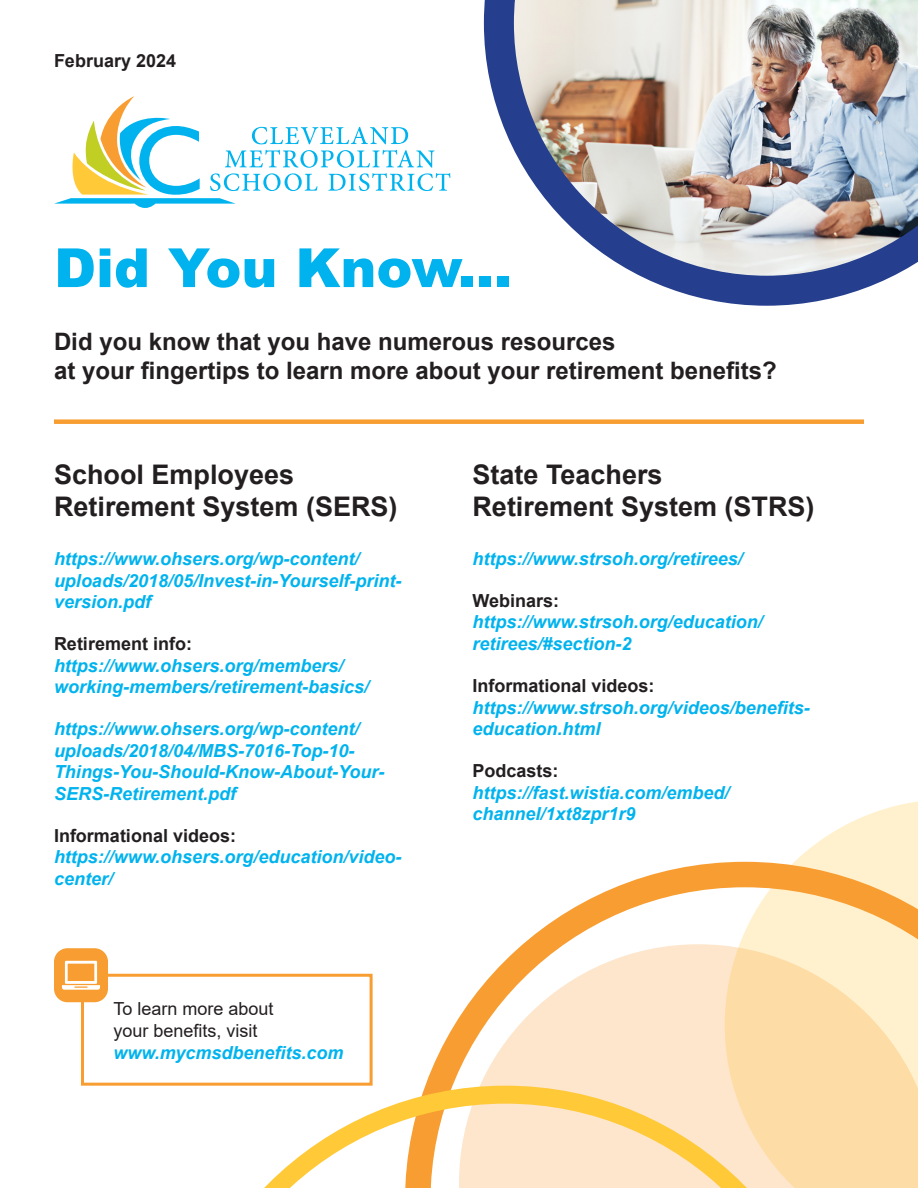
<style>
.page{position:relative;width:918px;height:1188px;background:#fff}
.page>*{position:absolute;margin:0;border:0;box-sizing:border-box;transform-origin:0 0}
.t1{font:900 54px "Arial";color:#00b3ee}
.toc_contents{font:700 27px/32.4px "Arial";color:#231f20}
.toc_contents-2{font:700 24px/28.8px "Arial";color:#231f20}
.t2{font:italic 700 18px/21.6px "Arial";color:#00b3ee}
.toc_contents-3{font:700 18px "Arial";color:#231f20}
.toc_contents-4{font:18px/21.6px "Arial";color:#231f20}
.s1{font-weight:700;font-style:italic;color:#00b3ee}
</style>
<div class="page">
<div style="left:81px;top:974px;width:292px;height:112px;border:3px solid #f89d31"></div>
<div style="left:54px;top:948px;width:54px;height:54px;background:#f89d31;border-radius:14px"></div>
<svg style="left:734px;top:801px;width:184px;height:61px"></svg>
<img style="left:484px;top:0;width:434px;height:306px">
<svg style="left:425px;top:862px;width:493px;height:326px"></svg>
<svg style="left:264px;top:1086px;width:577px;height:102px"></svg>
<div style="left:54px;top:419px;width:810px;height:5px;background:#f89d31"></div>
<svg style="left:62px;top:961px;width:38px;height:29px"></svg>
<svg style="left:54px;top:96px;width:396px;height:112px"></svg>
<p class="toc_contents-3" style="left:54px;top:48px;width:124px">February 2024</p>
<p class="t1" style="left:54px;top:229px;width:459px">Did You Know...</p>
<p class="toc_contents-2" style="left:54px;top:328px;width:724px">Did you know that you have numerous resources<br>at your fingertips to learn more about your retirement benefits?</p>
<p class="toc_contents" style="left:54px;top:459px;width:345px">School Employees<br>Retirement System (SERS)</p>
<p class="t2" style="left:54px;top:548px;width:349px">https://www.ohsers.org/wp-content/ uploads/2018/05/Invest-in-Yourself-print&shy;version.pdf</p>
<p class="toc_contents-3" style="left:54px;top:631px;width:140px">Retirement info:</p>
<p class="t2" style="left:54px;top:655px;width:317px">https://www.ohsers.org/members/ working-members/retirement-basics/</p>
<p class="t2" style="left:54px;top:719px;width:332px">https://www.ohsers.org/wp-content/ uploads/2018/04/MBS-7016-Top-10- Things-You-Should-Know-About-Your-SERS-Retirement.pdf</p>
<p class="toc_contents-3" style="left:54px;top:823px;width:184px">Informational videos:</p>
<p class="t2" style="left:54px;top:847px;width:349px">https://www.ohsers.org/education/video&shy;center/</p>
<p class="toc_contents-4" style="left:113px;top:998px;width:232px">To learn more about<br>your benefits, visit <span class="s1">www.mycmsdbenefits.com</span></p>
<p class="toc_contents" style="left:472px;top:459px;width:344px">State Teachers<br>Retirement System (STRS)</p>
<p class="t2" style="left:472px;top:548px;width:272px">https://www.strsoh.org/retirees/</p>
<p class="toc_contents-3" style="left:472px;top:588px;width:88px">Webinars:</p>
<p class="t2" style="left:472px;top:612px;width:292px">https://www.strsoh.org/education/ retirees/#section-2</p>
<p class="toc_contents-3" style="left:472px;top:673px;width:184px">Informational videos:</p>
<p class="t2" style="left:472px;top:697px;width:339px">https://www.strsoh.org/videos/benefits&shy;education.html</p>
<p class="toc_contents-3" style="left:472px;top:758px;width:88px">Podcasts:</p>
<p class="t2" style="left:472px;top:782px;width:259px">https://fast.wistia.com/embed/ channel/1xt8zpr1r9</p>
</div>
